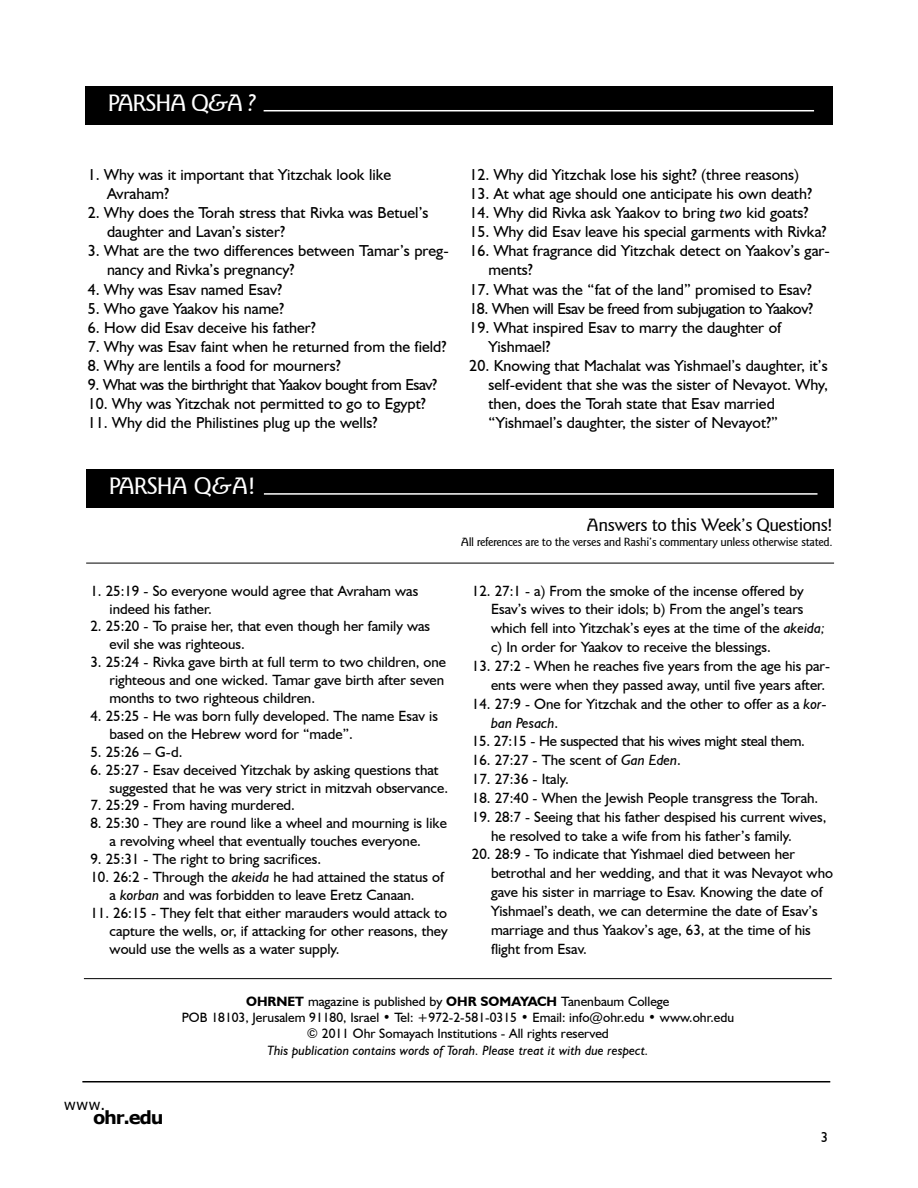
<style>
.page{position:relative;width:918px;height:1188px;background:#fff}
.page>*{position:absolute;margin:0;border:0;box-sizing:border-box;transform-origin:0 0}
.t1{font:500 24px "Goudy Sans IT Cby BT";letter-spacing:-.055em;color:#fff}
.t2{font:500 18px "Goudy Sans IT Cby BT";letter-spacing:-.035em;color:#000}
.t3{font:700 18px "Verdana";letter-spacing:-.07em;color:#000}
.t4{font:15.9px/19px "Humanist 521 BT";color:#000}
.t5{font:15.9px "Humanist 521 BT";letter-spacing:-.025em;color:#000}
.t6{font:15px "Verdana";color:#000}
.t7{font:14.85px/18.9px "Humanist 521 BT";color:#000}
.t8{font:14.25px "Humanist 521 BT";color:#000}
.t9{font:13.5px/16.2px "Humanist 521 BT";color:#000;text-align:center}
.t10{font:italic 13.5px "Humanist 521 BT";color:#000}
.t11{font:500 12px "Goudy Sans IT Cby BT";letter-spacing:-.035em;color:#000}
.s1{font-style:italic}
.s2{font-weight:700}
</style>
<div class="page">
<hr style="left:82px;top:1081px;width:748px;height:1px;background:#000">
<hr style="left:84px;top:978px;width:748px;height:1px;background:#000">
<div style="left:85px;top:86px;width:748px;height:38px;background:#000"></div>
<div style="left:86px;top:469px;width:748px;height:38px;background:#000"></div>
<hr style="left:264px;top:110px;width:550px;height:1px;background:#fff">
<hr style="left:264px;top:493px;width:554px;height:2px;background:#fff">
<hr style="left:86px;top:563px;width:748px;height:1px;background:#000">
<h1 class="t1" style="left:108px;top:88px;width:150px">parsha q<span class="s1">&amp;</span>a <span class="s1">?</span></h1>
<p class="t4" style="left:107px;top:165px;width:286px;text-indent:-19px">1. Why was it important that Yitzchak look like<br>Avraham?</p>
<p class="t4" style="left:107px;top:203px;width:323px;text-indent:-19px">2. Why does the Torah stress that Rivka was Betuel’s daughter and Lavan’s sister?</p>
<p class="t4" style="left:107px;top:241px;width:343px;text-indent:-19px">3. What are the two differences between Tamar’s preg&shy;nancy and Rivka’s pregnancy?</p>
<p class="t4" style="left:88px;top:279px;width:196px">4. Why was Esav named Esav?</p>
<p class="t4" style="left:88px;top:298px;width:198px">5. Who gave Yaakov his name?</p>
<p class="t4" style="left:88px;top:317px;width:229px">6. How did Esav deceive his father?</p>
<p class="t4" style="left:88px;top:337px;width:360px">7. Why was Esav faint when he returned from the field?</p>
<p class="t4" style="left:88px;top:356px;width:254px">8. Why are lentils a food for mourners?</p>
<p class="t5" style="left:88px;top:375px;width:351px">9. What was the birthright that Yaakov bought from Esav?</p>
<p class="t4" style="left:88px;top:394px;width:339px">10. Why was Yitzchak not permitted to go to Egypt?</p>
<p class="t4" style="left:88px;top:413px;width:291px">11. Why did the Philistines plug up the wells?</p>
<p class="t4" style="left:469px;top:165px;width:331px">12. Why did Yitzchak lose his sight? (three reasons)</p>
<p class="t4" style="left:469px;top:184px;width:344px">13. At what age should one anticipate his own death?</p>
<p class="t4" style="left:469px;top:203px;width:341px">14. Why did Rivka ask Yaakov to bring <span class="s1">two</span> kid goats?</p>
<p class="t4" style="left:469px;top:222px;width:359px">15. Why did Esav leave his special garments with Rivka?</p>
<p class="t4" style="left:488px;top:241px;width:343px;text-indent:-19px">16. What fragrance did Yitzchak detect on Yaakov’s gar&shy;ments?</p>
<p class="t4" style="left:469px;top:279px;width:344px">17. What was the “fat of the land” promised to Esav?</p>
<p class="t5" style="left:469px;top:298px;width:345px">18. When will Esav be freed from subjugation to Yaakov?</p>
<p class="t4" style="left:488px;top:317px;width:294px;text-indent:-19px">19. What inspired Esav to marry the daughter of<br>Yishmael?</p>
<p class="t4" style="left:488px;top:356px;width:341px;text-indent:-19px">20. Knowing that Machalat was Yishmael’s daughter, it’s self-evident that she was the sister of Nevayot. Why, then, does the Torah state that Esav married “Yishmael’s daughter, the sister of Nevayot?”</p>
<h1 class="t1" style="left:109px;top:471px;width:148px">parsha q<span class="s1">&amp;</span>a!</h1>
<p class="t2" style="left:587px;top:514px;width:247px">answers to this week’s questions!</p>
<p class="t11" style="left:461px;top:535px;width:373px">all references are to the verses and rashi’s commentary unless otherwise stated.</p>
<p class="t7" style="left:110px;top:581px;width:310px;line-height:17.9px;text-indent:-19px">1. 25:19 - So everyone would agree that Avraham was indeed his father.</p>
<p class="t7" style="left:110px;top:617px;width:322px;line-height:17.9px;text-indent:-19px">2. 25:20 - To praise her, that even though her family was evil she was righteous.</p>
<p class="t7" style="left:110px;top:653px;width:338px;line-height:17.9px;text-indent:-19px">3. 25:24 - Rivka gave birth at full term to two children, one righteous and one wicked. Tamar gave birth after seven months to two righteous children.</p>
<p class="t7" style="left:110px;top:707px;width:330px;line-height:17.9px;text-indent:-19px">4. 25:25 - He was born fully developed. The name Esav is based on the Hebrew word for “made”.</p>
<p class="t7" style="left:90px;top:742px;width:94px">5. 25:26 – G-d.</p>
<p class="t7" style="left:110px;top:760px;width:340px;line-height:17.9px;text-indent:-19px">6. 25:27 - Esav deceived Yitzchak by asking questions that suggested that he was very strict in mitzvah observance.</p>
<p class="t7" style="left:90px;top:796px;width:206px">7. 25:29 - From having murdered.</p>
<p class="t7" style="left:90px;top:814px;width:358px;line-height:17.9px;text-align:center">8. 25:30 - They are round like a wheel and mourning is like a revolving wheel that eventually touches everyone.</p>
<p class="t7" style="left:90px;top:849px;width:232px">9. 25:31 - The right to bring sacrifices.</p>
<p class="t7" style="left:110px;top:868px;width:336px;line-height:17.9px;text-indent:-19px">10. 26:2 - Through the <span class="s1">akeida</span> he had attained the status of a <span class="s1">korban</span> and was forbidden to leave Eretz Canaan.</p>
<p class="t7" style="left:110px;top:904px;width:340px;line-height:17.9px;text-align:justify;text-indent:-19px">11. 26:15 - They felt that either marauders would attack to capture the wells, or, if attacking for other reasons, they would use the wells as a water supply.</p>
<p class="t7" style="left:491px;top:581px;width:335px;text-indent:-19px">12. 27:1 - a) From the smoke of the incense offered by Esav’s wives to their idols; b) From the angel’s tears which fell into Yitzchak’s eyes at the time of the <span class="s1">akeida; </span>c) In order for Yaakov to receive the blessings.</p>
<p class="t7" style="left:491px;top:656px;width:341px;text-indent:-19px">13. 27:2 - When he reaches five years from the age his par&shy;ents were when they passed away, until five years after.</p>
<p class="t7" style="left:491px;top:694px;width:337px;text-indent:-19px">14. 27:9 - One for Yitzchak and the other to offer as a <span class="s1">kor&shy;ban Pesach</span>.</p>
<p class="t7" style="left:472px;top:732px;width:335px">15. 27:15 - He suspected that his wives might steal them.</p>
<p class="t7" style="left:472px;top:750px;width:211px">16. 27:27 - The scent of <span class="s1">Gan Eden</span>.</p>
<p class="t7" style="left:472px;top:769px;width:98px">17. 27:36 - Italy.</p>
<p class="t7" style="left:472px;top:788px;width:348px">18. 27:40 - When the Jewish People transgress the Torah.</p>
<p class="t7" style="left:491px;top:807px;width:337px;text-indent:-19px">19. 28:7 - Seeing that his father despised his current wives, he resolved to take a wife from his father’s family.</p>
<p class="t7" style="left:491px;top:845px;width:344px;text-indent:-19px">20. 28:9 - To indicate that Yishmael died between her betrothal and her wedding, and that it was Nevayot who gave his sister in marriage to Esav. Knowing the date of Yishmael’s death, we can determine the date of Esav’s marriage and thus Yaakov’s age, 63, at the time of his flight from Esav.</p>
<p class="t6" style="left:64px;top:1095px;width:43px">www.</p>
<p class="t3" style="left:93px;top:1106px;width:72px">ohr.edu</p>
<p class="t9" style="left:182px;top:993px;width:554px"><span class="s2">OHRNET</span> magazine is published by <span class="s2">OHR SOMAYACH</span> Tanenbaum College<br>POB 18103, Jerusalem 91180, Israel • Tel: +972-2-581-0315 • Email: info@ohr.edu • www.ohr.edu © 2011 Ohr Somayach Institutions - All rights reserved</p>
<p class="t10" style="left:267px;top:1042px;width:383px">This publication contains words of Torah. Please treat it with due respect.</p>
<p class="t8" style="left:821px;top:1128px;width:9px">3</p>
</div>
